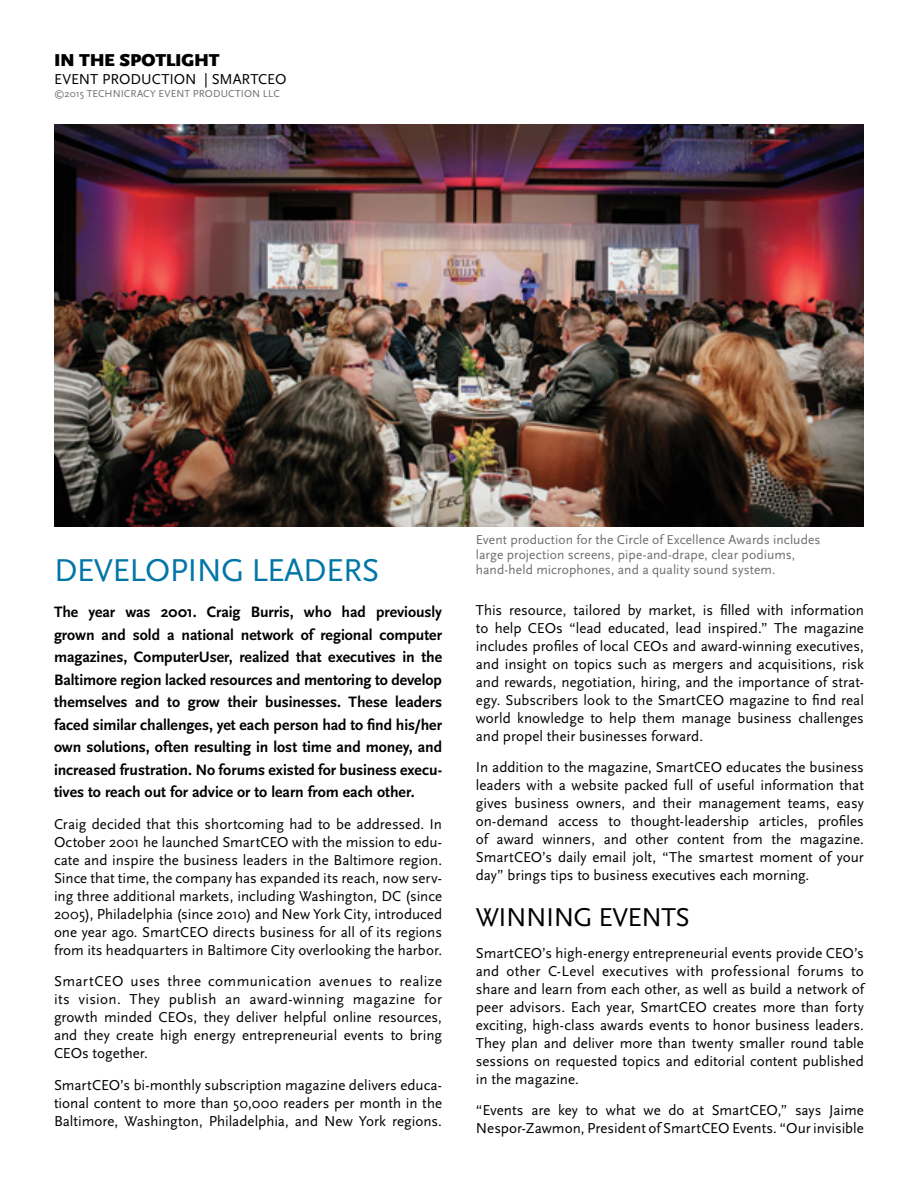
<style>
.page{position:relative;width:918px;height:1188px;background:#fff}
.page>*{position:absolute;margin:0;border:0;box-sizing:border-box;transform-origin:0 0}
.Header_H2{font:33px "Scala Sans";letter-spacing:-.02em;color:#0076a7}
.t1{font:27px "Scala Sans";letter-spacing:-.02em;color:#000}
.t2{font:900 18px "Scala Sans";letter-spacing:-.02em;color:#000}
.Bold_Intro{font:700 15.75px/22.5px "Scala Sans";letter-spacing:-.005em;color:#000;text-align:justify}
.t3{font:15px/18px "Scala Sans";color:#000;text-align:justify}
.t4{font:13.5px/15px "Scala Sans";letter-spacing:.005em;color:#6d6e71}
.t5{font:10.5px "Scala Sans";letter-spacing:.01em;color:#6d6e71}
</style>
<div class="page">
<img style="left:54px;top:125px;width:810px;height:401px">
<p class="t2" style="left:54px;top:51px;width:167px">IN THE SPOTLIGHT</p>
<p class="t3" style="left:54px;top:71px;width:234px">EVENT PRODUCTION | SMARTCEO</p>
<p class="t5" style="left:54px;top:88px;width:227px">©2015 TECHNICRACY EVENT PRODUCTION LLC</p>
<p class="Header_H2" style="left:54px;top:553px;width:327px">DEVELOPING LEADERS</p>
<h3 class="Bold_Intro" style="left:54px;top:601px;width:390px">The year was 2001. Craig Burris, who had previously grown and sold a national network of regional computer magazines, ComputerUser, realized that executives in the Baltimore region lacked resources and mentoring to develop themselves and to grow their businesses. These leaders faced similar challenges, yet each person had to find his/her own solutions, often resulting in lost time and money, and increased frustration. No forums existed for business execu&shy;tives to reach out for advice or to learn from each other.</h3>
<p class="t3" style="left:54px;top:815px;width:390px">Craig decided that this shortcoming had to be addressed. In October 2001 he launched SmartCEO with the mission to edu&shy;cate and inspire the business leaders in the Baltimore region.<br>Since that time, the company has expanded its reach, now serv&shy;ing three additional markets, including Washington, DC (since 2005), Philadelphia (since 2010) and New York City, introduced one year ago. SmartCEO directs business for all of its regions from its headquarters in Baltimore City overlooking the harbor.</p>
<p class="t3" style="left:54px;top:973px;width:390px">SmartCEO uses three communication avenues to realize its vision. They publish an award-winning magazine for growth minded CEOs, they deliver helpful online resources, and they create high energy entrepreneurial events to bring CEOs together.</p>
<p class="t3" style="left:54px;top:1076px;width:390px">SmartCEO’s bi-monthly subscription magazine delivers educa&shy;tional content to more than 50,000 readers per month in the Baltimore, Washington, Philadelphia, and New York regions.</p>
<h4 class="t4" style="left:476px;top:533px;width:346px">Event production for the Circle of Excellence Awards includes large projection screens, pipe-and-drape, clear podiums, hand-held microphones, and a quality sound system.</h4>
<p class="t3" style="left:476px;top:601px;width:390px">This resource, tailored by market, is filled with information to help CEOs “lead educated, lead inspired.” The magazine includes profiles of local CEOs and award-winning executives, and insight on topics such as mergers and acquisitions, risk and rewards, negotiation, hiring, and the importance of strat&shy;egy. Subscribers look to the SmartCEO magazine to find real world knowledge to help them manage business challenges and propel their businesses forward.</p>
<p class="t3" style="left:476px;top:759px;width:390px">In addition to the magazine, SmartCEO educates the business leaders with a website packed full of useful information that gives business owners, and their management teams, easy on-demand access to thought-leadership articles, profiles of award winners, and other content from the magazine.<br>SmartCEO’s daily email jolt, “The smartest moment of your day” brings tips to business executives each morning.</p>
<h3 class="t1" style="left:476px;top:903px;width:216px">WINNING EVENTS</h3>
<p class="t3" style="left:476px;top:944px;width:390px">SmartCEO’s high-energy entrepreneurial events provide CEO’s and other C-Level executives with professional forums to share and learn from each other, as well as build a network of peer advisors. Each year, SmartCEO creates more than forty exciting, high-class awards events to honor business leaders.<br>They plan and deliver more than twenty smaller round table sessions on requested topics and editorial content published in the magazine.</p>
<p class="t3" style="left:476px;top:1101px;width:390px">“Events are key to what we do at SmartCEO,” says Jaime<br>Nespor-Zawmon, President of SmartCEO Events. “Our invisible</p>
</div>
